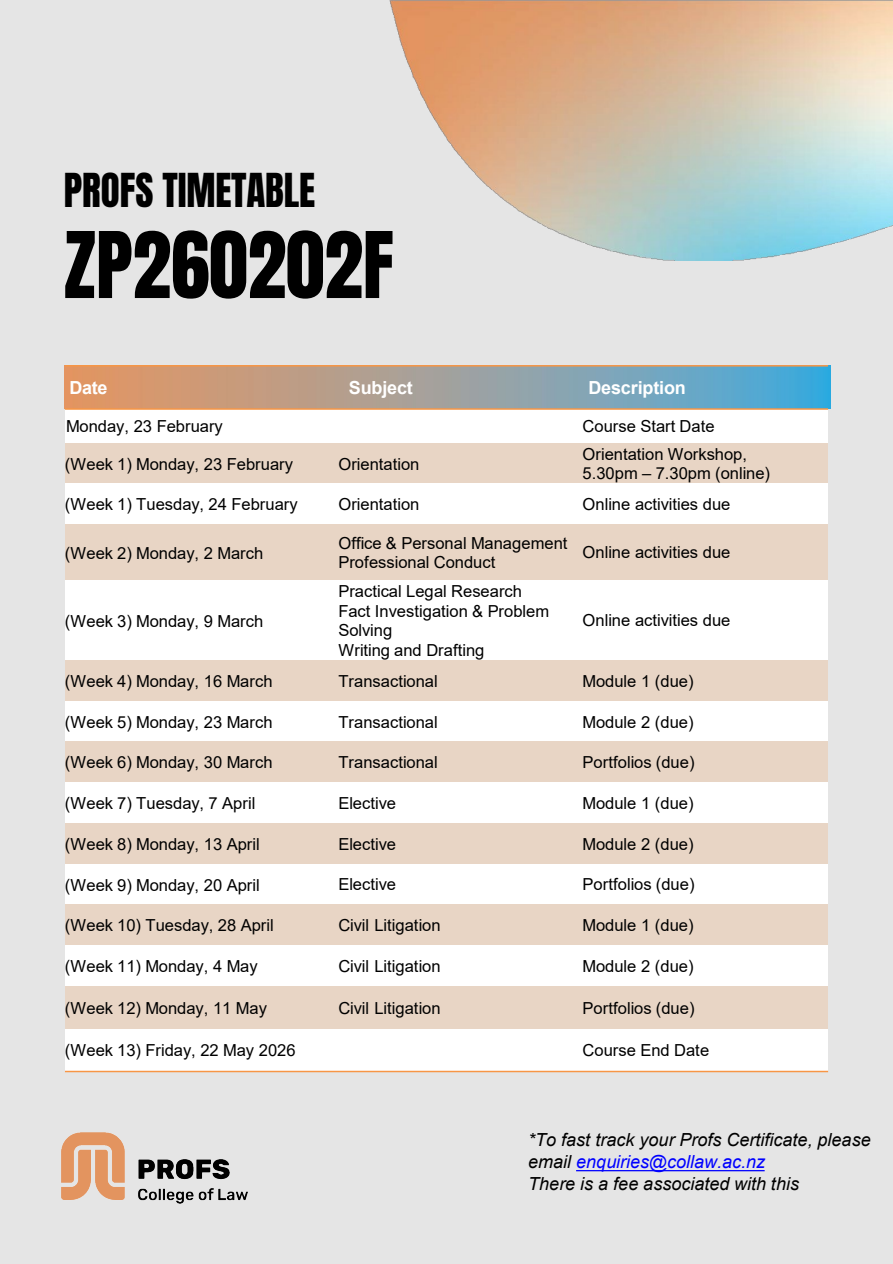
<style>
.page{position:relative;width:893px;height:1264px;background:#fff}
.page>*{position:absolute;margin:0;border:0;box-sizing:border-box;transform-origin:0 0}
.t1{font:78px "Anton";color:#000}
.t2{font:39px "Anton";letter-spacing:-.005em;color:#000}
.t3{font:italic 18px/21.6px "Arial";color:#000}
.t4{font:700 18px "Arial";letter-spacing:-.01em;color:#fff}
.t5{font:16.5px/19.8px "Arial";color:#000}
.s1{color:#00f}
</style>
<div class="page">
<div style="left:0;top:0;width:892px;height:1263px;background:#e5e5e5"></div>
<img style="left:389px;top:0;width:503px;height:260px">
<img style="left:65px;top:366px;width:765px;height:42px">
<div style="left:65px;top:409px;width:272px;height:33px;background:#fff"></div>
<div style="left:337px;top:409px;width:244px;height:33px;background:#fff"></div>
<div style="left:581px;top:409px;width:247px;height:33px;background:#fff"></div>
<div style="left:65px;top:442px;width:272px;height:41px;background:#e8d5c5"></div>
<div style="left:337px;top:442px;width:244px;height:41px;background:#e8d5c5"></div>
<div style="left:581px;top:442px;width:247px;height:41px;background:#e8d5c5"></div>
<div style="left:65px;top:483px;width:272px;height:41px;background:#fff"></div>
<div style="left:337px;top:483px;width:244px;height:41px;background:#fff"></div>
<div style="left:581px;top:483px;width:247px;height:41px;background:#fff"></div>
<div style="left:65px;top:524px;width:272px;height:55px;background:#e8d5c5"></div>
<div style="left:337px;top:524px;width:244px;height:55px;background:#e8d5c5"></div>
<div style="left:581px;top:524px;width:247px;height:55px;background:#e8d5c5"></div>
<div style="left:65px;top:579px;width:272px;height:81px;background:#fff"></div>
<div style="left:337px;top:579px;width:244px;height:81px;background:#fff"></div>
<div style="left:581px;top:579px;width:247px;height:81px;background:#fff"></div>
<div style="left:65px;top:660px;width:272px;height:40px;background:#e8d5c5"></div>
<div style="left:337px;top:660px;width:244px;height:40px;background:#e8d5c5"></div>
<div style="left:581px;top:660px;width:247px;height:40px;background:#e8d5c5"></div>
<div style="left:65px;top:700px;width:272px;height:41px;background:#fff"></div>
<div style="left:337px;top:700px;width:244px;height:41px;background:#fff"></div>
<div style="left:581px;top:700px;width:247px;height:41px;background:#fff"></div>
<div style="left:65px;top:741px;width:272px;height:41px;background:#e8d5c5"></div>
<div style="left:337px;top:741px;width:244px;height:41px;background:#e8d5c5"></div>
<div style="left:581px;top:741px;width:247px;height:41px;background:#e8d5c5"></div>
<div style="left:65px;top:782px;width:272px;height:40px;background:#fff"></div>
<div style="left:337px;top:782px;width:244px;height:40px;background:#fff"></div>
<div style="left:581px;top:782px;width:247px;height:40px;background:#fff"></div>
<div style="left:65px;top:822px;width:272px;height:41px;background:#e8d5c5"></div>
<div style="left:337px;top:822px;width:244px;height:41px;background:#e8d5c5"></div>
<div style="left:581px;top:822px;width:247px;height:41px;background:#e8d5c5"></div>
<div style="left:65px;top:863px;width:272px;height:41px;background:#fff"></div>
<div style="left:337px;top:863px;width:244px;height:41px;background:#fff"></div>
<div style="left:581px;top:863px;width:247px;height:41px;background:#fff"></div>
<div style="left:65px;top:904px;width:272px;height:40px;background:#e8d5c5"></div>
<div style="left:337px;top:904px;width:244px;height:40px;background:#e8d5c5"></div>
<div style="left:581px;top:904px;width:247px;height:40px;background:#e8d5c5"></div>
<div style="left:65px;top:944px;width:272px;height:41px;background:#fff"></div>
<div style="left:337px;top:944px;width:244px;height:41px;background:#fff"></div>
<div style="left:581px;top:944px;width:247px;height:41px;background:#fff"></div>
<div style="left:65px;top:985px;width:272px;height:43px;background:#e8d5c5"></div>
<div style="left:337px;top:985px;width:244px;height:43px;background:#e8d5c5"></div>
<div style="left:581px;top:985px;width:247px;height:43px;background:#e8d5c5"></div>
<div style="left:65px;top:1028px;width:272px;height:43px;background:#fff"></div>
<div style="left:337px;top:1028px;width:244px;height:43px;background:#fff"></div>
<div style="left:581px;top:1028px;width:247px;height:43px;background:#fff"></div>
<hr style="left:65px;top:408px;width:763px;height:1px;background:#f79646">
<hr style="left:65px;top:365px;width:763px;height:1px;background:#f79646">
<hr style="left:65px;top:1070px;width:763px;height:1px;background:#f79646">
<img style="left:61px;top:1132px;width:187px;height:71px">
<h1 class="t2" style="left:64px;top:171px;width:253px">PROFS TIMETABLE</h1>
<h1 class="t1" style="left:64px;top:225px;width:331px">ZP260202F</h1>
<p class="t4" style="left:70px;top:374px;width:39px">Date</p>
<p class="t4" style="left:349px;top:374px;width:65px">Subject</p>
<p class="t4" style="left:588px;top:374px;width:99px">Description</p>
<p class="t5" style="left:66px;top:416px;width:158px">Monday, 23 February</p>
<p class="t5" style="left:582px;top:416px;width:133px">Course Start Date</p>
<p class="t5" style="left:65px;top:454px;width:229px">(Week 1) Monday, 23 February</p>
<p class="t5" style="left:338px;top:453px;width:83px">Orientation</p>
<p class="t5" style="left:582px;top:443px;width:166px">Orientation Workshop,</p>
<p class="t5" style="left:582px;top:463px;width:189px">5.30pm – 7.30pm (online)</p>
<p class="t5" style="left:65px;top:494px;width:234px">(Week 1) Tuesday, 24 February</p>
<p class="t5" style="left:338px;top:494px;width:83px">Orientation</p>
<p class="t5" style="left:582px;top:494px;width:149px">Online activities due</p>
<p class="t5" style="left:65px;top:542px;width:200px">(Week 2) Monday, 2 March</p>
<p class="t5" style="left:338px;top:532px;width:231px">Office &amp; Personal Management</p>
<p class="t5" style="left:338px;top:552px;width:158px">Professional Conduct</p>
<p class="t5" style="left:582px;top:542px;width:149px">Online activities due</p>
<p class="t5" style="left:65px;top:610px;width:200px">(Week 3) Monday, 9 March</p>
<p class="t5" style="left:338px;top:580px;width:212px">Practical Legal Research<br>Fact Investigation &amp; Problem<br>Solving<br>Writing and Drafting</p>
<p class="t5" style="left:582px;top:610px;width:149px">Online activities due</p>
<p class="t5" style="left:65px;top:671px;width:209px">(Week 4) Monday, 16 March</p>
<p class="t5" style="left:338px;top:671px;width:101px">Transactional</p>
<p class="t5" style="left:582px;top:671px;width:112px">Module 1 (due)</p>
<p class="t5" style="left:65px;top:711px;width:209px">(Week 5) Monday, 23 March</p>
<p class="t5" style="left:338px;top:711px;width:101px">Transactional</p>
<p class="t5" style="left:582px;top:711px;width:112px">Module 2 (due)</p>
<p class="t5" style="left:65px;top:752px;width:209px">(Week 6) Monday, 30 March</p>
<p class="t5" style="left:338px;top:752px;width:101px">Transactional</p>
<p class="t5" style="left:582px;top:752px;width:113px">Portfolios (due)</p>
<p class="t5" style="left:65px;top:793px;width:192px">(Week 7) Tuesday, 7 April</p>
<p class="t5" style="left:338px;top:793px;width:59px">Elective</p>
<p class="t5" style="left:582px;top:793px;width:112px">Module 1 (due)</p>
<p class="t5" style="left:65px;top:833px;width:196px">(Week 8) Monday, 13 April</p>
<p class="t5" style="left:338px;top:833px;width:59px">Elective</p>
<p class="t5" style="left:582px;top:833px;width:112px">Module 2 (due)</p>
<p class="t5" style="left:65px;top:874px;width:196px">(Week 9) Monday, 20 April</p>
<p class="t5" style="left:338px;top:874px;width:59px">Elective</p>
<p class="t5" style="left:582px;top:874px;width:113px">Portfolios (due)</p>
<p class="t5" style="left:65px;top:915px;width:210px">(Week 10) Tuesday, 28 April</p>
<p class="t5" style="left:338px;top:915px;width:104px">Civil Litigation</p>
<p class="t5" style="left:582px;top:915px;width:112px">Module 1 (due)</p>
<p class="t5" style="left:65px;top:955px;width:194px">(Week 11) Monday, 4 May</p>
<p class="t5" style="left:338px;top:955px;width:104px">Civil Litigation</p>
<p class="t5" style="left:582px;top:955px;width:112px">Module 2 (due)</p>
<p class="t5" style="left:65px;top:997px;width:203px">(Week 12) Monday, 11 May</p>
<p class="t5" style="left:338px;top:997px;width:104px">Civil Litigation</p>
<p class="t5" style="left:582px;top:997px;width:113px">Portfolios (due)</p>
<p class="t5" style="left:65px;top:1040px;width:232px">(Week 13) Friday, 22 May 2026</p>
<p class="t5" style="left:582px;top:1040px;width:128px">Course End Date</p>
<p class="t3" style="left:528px;top:1129px;width:344px">*To fast track your Profs Certificate, please email <span class="s1">enquiries@collaw.ac.nz</span></p>
<p class="t3" style="left:528px;top:1172px;width:272px">There is a fee associated with this</p>
</div>
